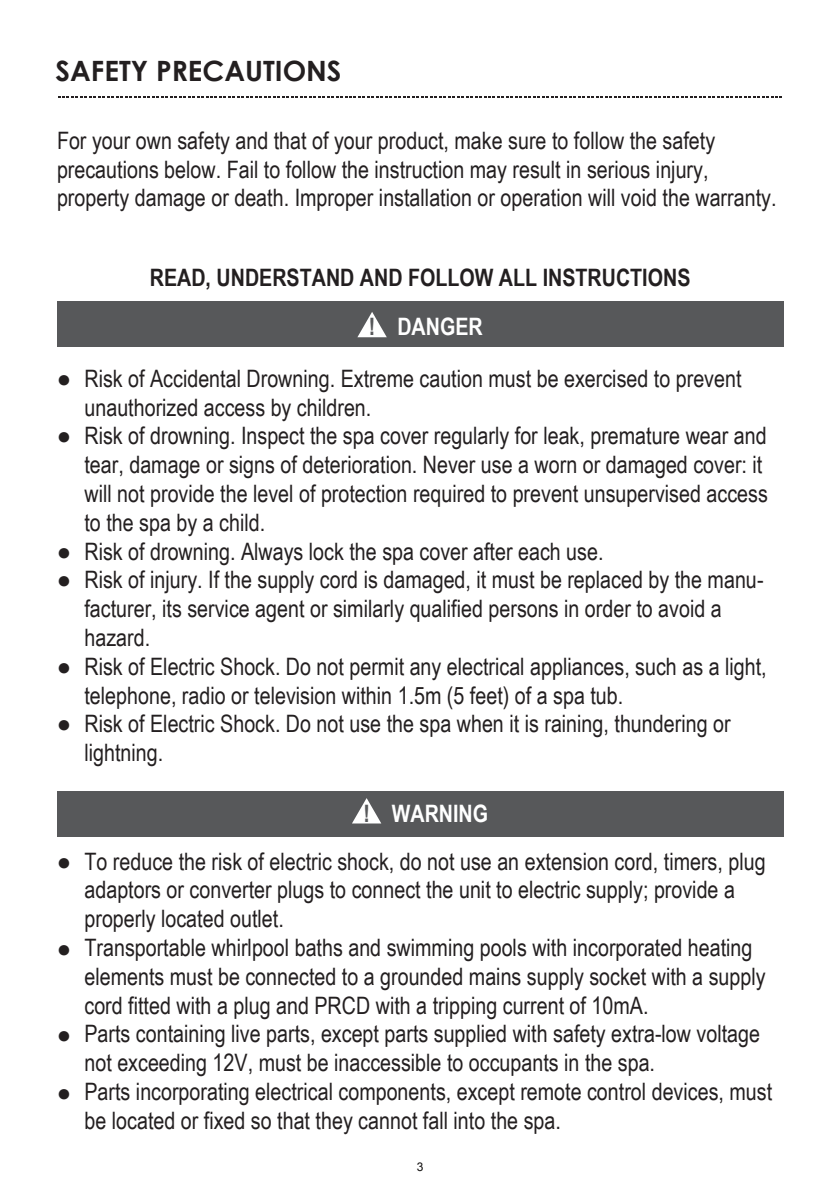
<style>
.page{position:relative;width:840px;height:1191px;background:#fff}
.page>*{position:absolute;margin:0;border:0;box-sizing:border-box;transform-origin:0 0}
.t1{font:700 28px "Century Gothic";color:#231f20}
.t2{font:24px/28.8px "Arial Narrow";color:#231f20}
.t3{font:700 24px "Arial Narrow";color:#231f20}
.t4{font:700 24px "Arial Narrow";color:#fff}
.t5{font:12px "Arial";color:#100e0d}
.s1{color:#57585a}
</style>
<div class="page">
<svg style="left:58px;top:97px;width:723px;height:1px"></svg>
<div style="left:57px;top:302px;width:725px;height:45px;background:#57585a"></div>
<svg style="left:357px;top:312px;width:29px;height:25px"></svg>
<div style="left:57px;top:791px;width:725px;height:45px;background:#57585a"></div>
<svg style="left:352px;top:798px;width:29px;height:25px"></svg>
<p class="t1" style="left:56px;top:49px;width:287px">SAFETY PRECAUTIONS</p>
<p class="t2" style="left:57px;top:125px;width:720px">For your own safety and that of your product, make sure to follow the safety precautions below. Fail to follow the instruction may result in serious injury, property damage or death. Improper installation or operation will void the warranty.</p>
<p class="t2" style="left:57px;top:363px;width:16px">●</p>
<p class="t2" style="left:57px;top:420px;width:16px">●</p>
<p class="t2" style="left:57px;top:536px;width:16px">● ●</p>
<p class="t2" style="left:57px;top:651px;width:16px">●</p>
<p class="t2" style="left:57px;top:708px;width:16px">●</p>
<p class="t2" style="left:57px;top:846px;width:16px">●</p>
<p class="t2" style="left:57px;top:933px;width:16px">●</p>
<p class="t2" style="left:57px;top:1019px;width:16px">●</p>
<p class="t2" style="left:57px;top:1077px;width:16px">●</p>
<p class="t3" style="left:150px;top:259px;width:542px">READ, UNDERSTAND AND FOLLOW ALL INSTRUCTIONS</p>
<p class="t4" style="left:368px;top:309px;width:115px"><span class="s1">!</span> DANGER</p>
<p class="t2" style="left:84px;top:363px;width:658px">Risk of Accidental Drowning. Extreme caution must be exercised to prevent</p>
<p class="t2" style="left:84px;top:392px;width:684px">unauthorized access by children.<br>Risk of drowning. Inspect the spa cover regularly for leak, premature wear and tear, damage or signs of deterioration. Never use a worn or damaged cover: it will not provide the level of protection required to prevent unsupervised access to the spa by a child.<br>Risk of drowning. Always lock the spa cover after each use.<br>Risk of injury. If the supply cord is damaged, it must be replaced by the manu&shy;facturer, its service agent or similarly qualified persons in order to avoid a hazard.<br>Risk of Electric Shock. Do not permit any electrical appliances, such as a light, telephone, radio or television within 1.5m (5 feet) of a spa tub.<br>Risk of Electric Shock. Do not use the spa when it is raining, thundering or lightning.</p>
<p class="t4" style="left:363px;top:795px;width:126px"><span class="s1">!</span> WARNING</p>
<p class="t2" style="left:84px;top:846px;width:688px">To reduce the risk of electric shock, do not use an extension cord, timers, plug adaptors or converter plugs to connect the unit to electric supply; provide a properly located outlet.<br>Transportable whirlpool baths and swimming pools with incorporated heating elements must be connected to a grounded mains supply socket with a supply cord fitted with a plug and PRCD with a tripping current of 10mA.<br>Parts containing live parts, except parts supplied with safety extra-low voltage not exceeding 12V, must be inaccessible to occupants in the spa.<br>Parts incorporating electrical components, except remote control devices, must be located or fixed so that they cannot fall into the spa.</p>
<p class="t5" style="left:416px;top:1159px;width:8px">3</p>
</div>
